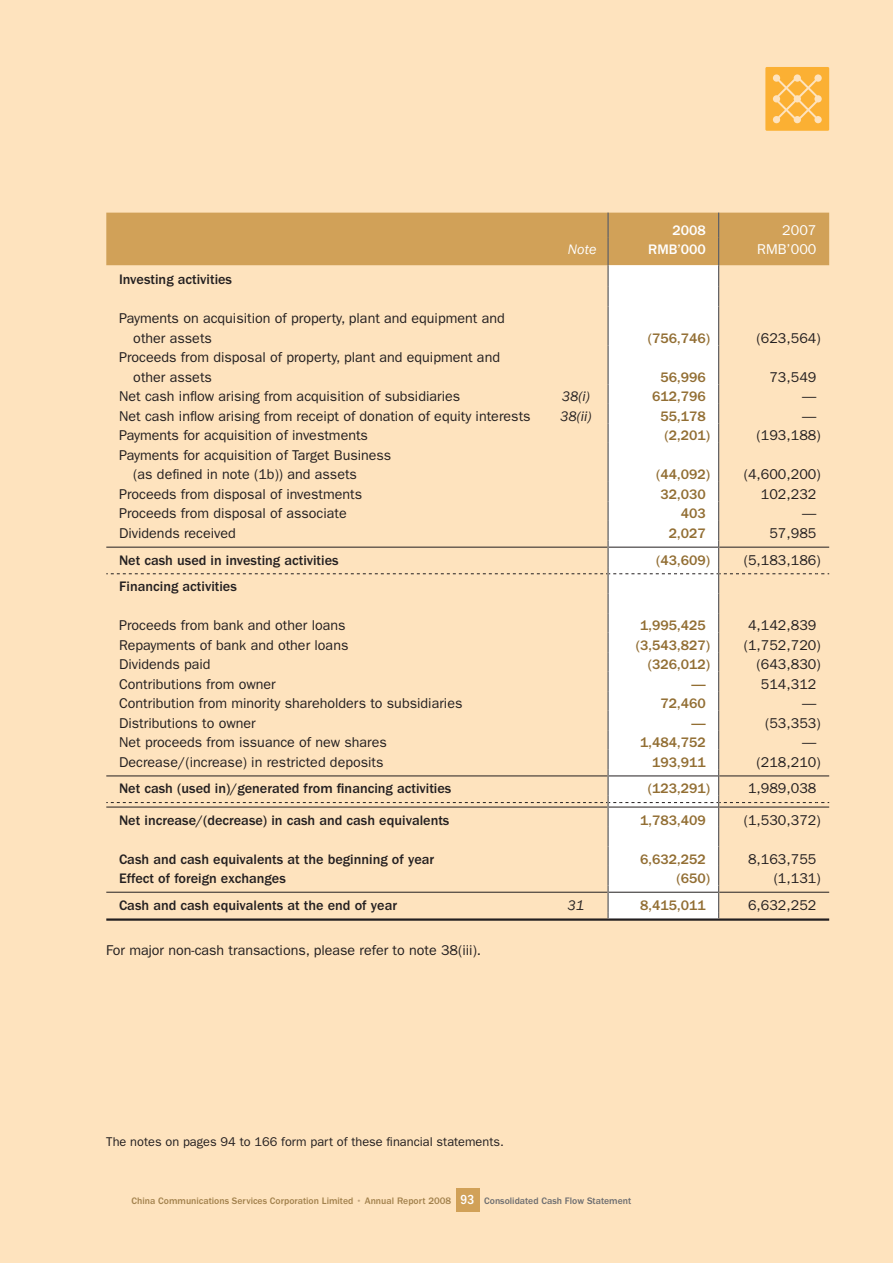
<style>
.page{position:relative;width:893px;height:1263px;background:#fee3be}
.page>*{position:absolute;margin:0;border:0;box-sizing:border-box;transform-origin:0 0}
.t1{font:14.25px/19.5px "ITC Franklin Gothic Std";color:#231f20}
.t2{font:500 14.25px "ITC Franklin Gothic Std";color:#231f20}
.t3{font:500 14.25px "ITC Franklin Gothic Std";color:#926e33}
.t4{font:italic 14.25px "ITC Franklin Gothic Std";color:#231f20}
.t5{font:500 14.25px "ITC Franklin Gothic Std";color:#fff}
.t6{font:14.25px "ITC Franklin Gothic Std";color:#fff}
.t7{font:italic 14.25px "ITC Franklin Gothic Std";color:#fff}
.t8{font:12.75px "ITC Franklin Gothic Std";color:#231f20}
.t9{font:500 9.75px "ITC Franklin Gothic Std";color:#a2814c}
.s1{color:#c2a57e}
.s2{font-stretch:condensed;font-size:13.5px;color:#fff}
.s3{color:#6c6d70}
</style>
<div class="page">
<svg style="left:765px;top:67px;width:64px;height:64px;background:#fbb94c"></svg>
<div style="left:456px;top:1188px;width:23px;height:23px;background:#d1a158"></div>
<div style="left:609px;top:306px;width:109px;height:176px;background:#fff"></div>
<hr style="left:106px;top:918px;width:723px;height:3px;background:#231f20">
<svg style="left:106px;top:213px;width:723px;height:93px"></svg>
<hr style="left:607px;top:306px;width:2px;height:39px;background:#636366">
<hr style="left:718px;top:306px;width:1px;height:39px;background:#636366">
<hr style="left:607px;top:345px;width:2px;height:39px;background:#636366">
<hr style="left:718px;top:345px;width:1px;height:39px;background:#636366">
<hr style="left:607px;top:384px;width:2px;height:20px;background:#636366">
<svg style="left:607px;top:404px;width:2px;height:19px"></svg>
<hr style="left:607px;top:423px;width:2px;height:20px;background:#636366">
<svg style="left:718px;top:384px;width:1px;height:59px"></svg>
<hr style="left:607px;top:443px;width:2px;height:39px;background:#636366">
<hr style="left:718px;top:443px;width:1px;height:39px;background:#636366">
<svg style="left:106px;top:482px;width:723px;height:436px"></svg>
<p class="t5" style="left:672px;top:225px;width:35px">2008</p>
<p class="t6" style="left:782px;top:225px;width:36px">2007</p>
<p class="t2" style="left:119px;top:275px;width:115px">Investing activities</p>
<p class="t1" style="left:133px;top:310px;width:373px;text-indent:-14px">Payments on acquisition of property, plant and equipment and other assets</p>
<p class="t1" style="left:133px;top:349px;width:368px;text-indent:-14px">Proceeds from disposal of property, plant and equipment and other assets</p>
<p class="t7" style="left:568px;top:244px;width:30px">Note</p>
<p class="t5" style="left:648px;top:244px;width:59px">RMB’000</p>
<p class="t6" style="left:757px;top:244px;width:61px">RMB’000</p>
<p class="t3" style="left:648px;top:333px;width:64px">(756,746)</p>
<p class="t1" style="left:757px;top:330px;width:66px">(623,564)</p>
<p class="t3" style="left:660px;top:372px;width:47px">56,996</p>
<p class="t1" style="left:769px;top:369px;width:49px">73,549</p>
<p class="t1" style="left:119px;top:388px;width:343px">Net cash inflow arising from acquisition of subsidiaries</p>
<p class="t4" style="left:562px;top:392px;width:30px">38(i)</p>
<p class="t3" style="left:652px;top:392px;width:55px">612,796</p>
<p class="t1" style="left:802px;top:388px;width:16px">—</p>
<p class="t1" style="left:119px;top:408px;width:413px">Net cash inflow arising from receipt of donation of equity interests</p>
<p class="t4" style="left:560px;top:411px;width:33px">38(ii)</p>
<p class="t3" style="left:660px;top:411px;width:47px">55,178</p>
<p class="t1" style="left:802px;top:408px;width:16px">—</p>
<p class="t1" style="left:119px;top:427px;width:250px">Payments for acquisition of investments</p>
<p class="t3" style="left:664px;top:431px;width:47px">(2,201)</p>
<p class="t1" style="left:757px;top:427px;width:66px">(193,188)</p>
<p class="t1" style="left:133px;top:447px;width:260px;text-indent:-14px">Payments for acquisition of Target Business (as defined in note (1b)) and assets</p>
<p class="t3" style="left:656px;top:470px;width:56px">(44,092)</p>
<p class="t1" style="left:744px;top:466px;width:78px">(4,600,200)</p>
<p class="t1" style="left:119px;top:485px;width:245px">Proceeds from disposal of investments</p>
<p class="t3" style="left:660px;top:489px;width:47px">32,030</p>
<p class="t1" style="left:761px;top:486px;width:57px">102,232</p>
<p class="t1" style="left:119px;top:505px;width:229px">Proceeds from disposal of associate</p>
<p class="t3" style="left:681px;top:509px;width:27px">403</p>
<p class="t1" style="left:802px;top:505px;width:16px">—</p>
<p class="t1" style="left:119px;top:525px;width:118px">Dividends received</p>
<p class="t3" style="left:669px;top:528px;width:38px">2,027</p>
<p class="t1" style="left:769px;top:525px;width:49px">57,985</p>
<p class="t2" style="left:119px;top:555px;width:221px">Net cash used in investing activities</p>
<p class="t3" style="left:656px;top:555px;width:56px">(43,609)</p>
<p class="t1" style="left:744px;top:551px;width:78px">(5,183,186)</p>
<p class="t2" style="left:119px;top:581px;width:119px">Financing activities</p>
<p class="t1" style="left:119px;top:617px;width:228px">Proceeds from bank and other loans</p>
<p class="t3" style="left:640px;top:620px;width:67px">1,995,425</p>
<p class="t1" style="left:748px;top:617px;width:70px">4,142,839</p>
<p class="t1" style="left:119px;top:636px;width:231px">Repayments of bank and other loans</p>
<p class="t3" style="left:636px;top:640px;width:76px">(3,543,827)</p>
<p class="t1" style="left:744px;top:636px;width:78px">(1,752,720)</p>
<p class="t1" style="left:119px;top:656px;width:93px">Dividends paid</p>
<p class="t3" style="left:648px;top:659px;width:64px">(326,012)</p>
<p class="t1" style="left:757px;top:656px;width:66px">(643,830)</p>
<p class="t1" style="left:119px;top:675px;width:158px">Contributions from owner</p>
<p class="t3" style="left:692px;top:679px;width:16px">—</p>
<p class="t1" style="left:761px;top:675px;width:57px">514,312</p>
<p class="t1" style="left:119px;top:695px;width:345px">Contribution from minority shareholders to subsidiaries</p>
<p class="t3" style="left:660px;top:698px;width:47px">72,460</p>
<p class="t1" style="left:802px;top:695px;width:16px">—</p>
<p class="t1" style="left:119px;top:714px;width:138px">Distributions to owner</p>
<p class="t3" style="left:692px;top:718px;width:16px">—</p>
<p class="t1" style="left:765px;top:714px;width:57px">(53,353)</p>
<p class="t1" style="left:119px;top:734px;width:269px">Net proceeds from issuance of new shares</p>
<p class="t3" style="left:640px;top:737px;width:67px">1,484,752</p>
<p class="t1" style="left:802px;top:734px;width:16px">—</p>
<p class="t1" style="left:119px;top:753px;width:266px">Decrease/(increase) in restricted deposits</p>
<p class="t3" style="left:652px;top:757px;width:55px">193,911</p>
<p class="t1" style="left:757px;top:753px;width:66px">(218,210)</p>
<p class="t2" style="left:119px;top:783px;width:334px">Net cash (used in)/generated from financing activities</p>
<p class="t3" style="left:648px;top:783px;width:64px">(123,291)</p>
<p class="t1" style="left:748px;top:780px;width:70px">1,989,038</p>
<p class="t2" style="left:119px;top:815px;width:332px">Net increase/(decrease) in cash and cash equivalents</p>
<p class="t3" style="left:640px;top:815px;width:67px">1,783,409</p>
<p class="t1" style="left:744px;top:811px;width:78px">(1,530,372)</p>
<p class="t2" style="left:119px;top:854px;width:317px">Cash and cash equivalents at the beginning of year</p>
<p class="t3" style="left:640px;top:854px;width:67px">6,632,252</p>
<p class="t1" style="left:748px;top:850px;width:70px">8,163,755</p>
<p class="t2" style="left:119px;top:873px;width:168px">Effect of foreign exchanges</p>
<p class="t3" style="left:676px;top:873px;width:35px">(650)</p>
<p class="t1" style="left:774px;top:870px;width:49px">(1,131)</p>
<p class="t2" style="left:119px;top:900px;width:280px">Cash and cash equivalents at the end of year</p>
<p class="t4" style="left:567px;top:900px;width:18px">31</p>
<p class="t3" style="left:640px;top:900px;width:67px">8,415,011</p>
<p class="t1" style="left:748px;top:896px;width:70px">6,632,252</p>
<p class="t1" style="left:106px;top:941px;width:376px">For major non-cash transactions, please refer to note 38(iii).</p>
<p class="t8" style="left:106px;top:1137px;width:399px">The notes on pages 94 to 166 form part of these financial statements.</p>
<p class="t9" style="left:132px;top:1197px;width:501px">China Communications Services Corporation Limited <span class="s1">•</span> Annual Report 2008 <span class="s2">93</span> <span class="s3">Consolidated Cash Flow Statement</span></p>
</div>
